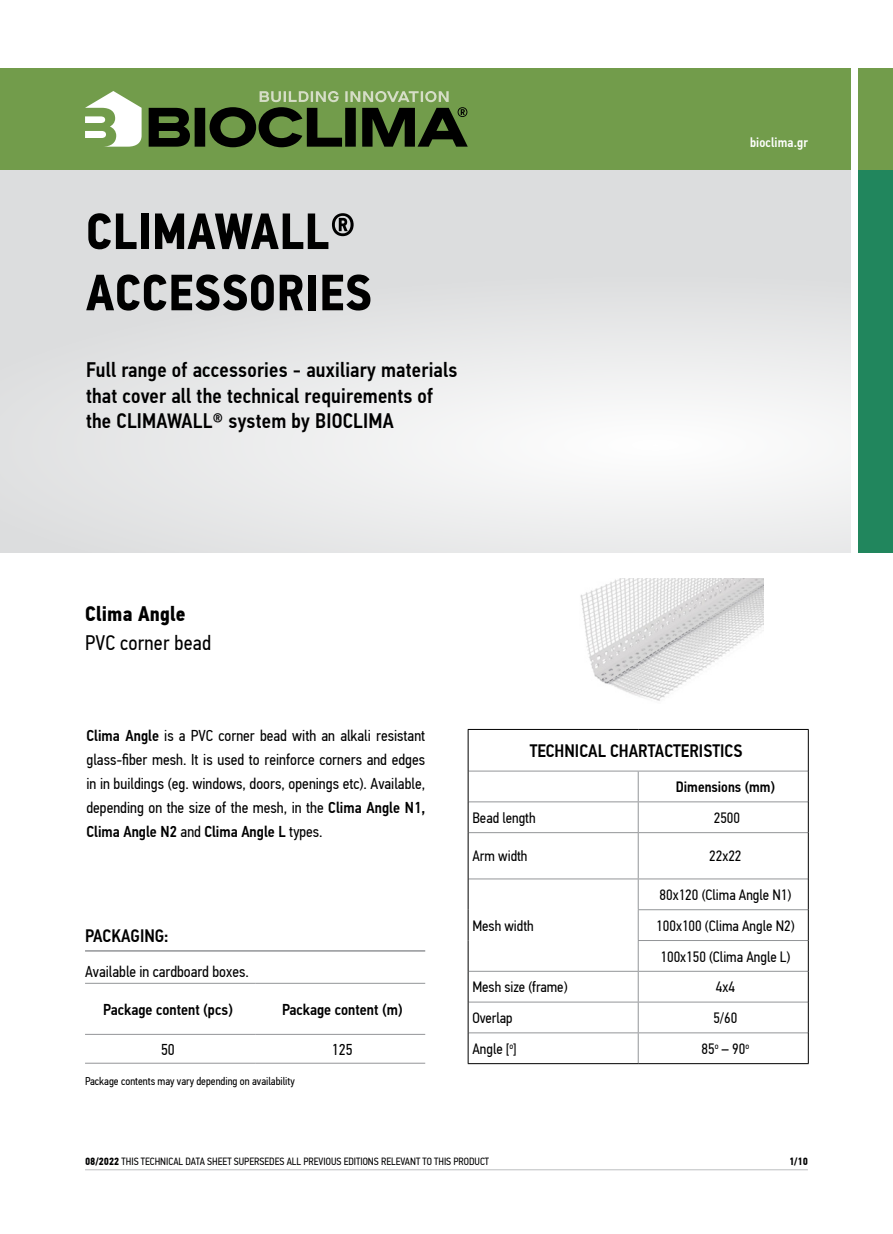
<style>
.page{position:relative;width:893px;height:1234px;background:#fff}
.page>*{position:absolute;margin:0;border:0;box-sizing:border-box;transform-origin:0 0}
.t1{font:700 51px/61.2px "PF Din Text Cond Pro";letter-spacing:.01em;color:#000}
.t2{font:500 21px/25.2px "PF Din Text Cond Pro";letter-spacing:.01em;color:#000}
.t3{font:21px "PF Din Text Cond Pro";letter-spacing:.01em;color:#000}
.t4{font:700 21px "PF Din Text Cond Pro";letter-spacing:.01em;color:#000}
.t5{font:500 18px "PF Din Text Cond Pro";color:#000}
.t6{font:15.75px/24px "PF Din Text Cond Pro";color:#000;text-align:justify}
.t7{font:500 15.75px "PF Din Text Cond Pro";color:#000}
.t8{font:15px/30.8px "PF Din Text Cond Pro";color:#000}
.t9{font:500 15px "PF Din Text Cond Pro";color:#000}
.t10{font:500 13.5px "PF Din Text Cond Pro";letter-spacing:.01em;color:#fff}
.t11{font:11.25px "PF Din Text Cond Pro";color:#000}
.t12{font:10.5px "PF Din Text Cond Pro";color:#000}
.t13{font:700 10.5px "PF Din Text Cond Pro";color:#000}
.s1{font-weight:500}
.s2{font-weight:700}
</style>
<div class="page">
<div style="left:0;top:68px;width:850px;height:102px;background:#729c4b"></div>
<div style="left:859px;top:68px;width:34px;height:102px;background:#729c4b"></div>
<hr style="left:85px;top:1169px;width:723px;height:1px;background:#bcbec0">
<svg style="left:85px;top:91px;width:57px;height:56px"></svg>
<svg style="left:149px;top:91px;width:319px;height:56px"></svg>
<div style="left:0;top:170px;width:850px;height:383px;background:#dcddde"></div>
<svg style="left:138px;top:272px;width:721px;height:281px;fill:#ebecec"></svg>
<div style="left:859px;top:170px;width:34px;height:383px;background:#21865d"></div>
<hr style="left:468px;top:770px;width:170px;height:1px;background:#939598">
<hr style="left:638px;top:770px;width:170px;height:1px;background:#939598">
<hr style="left:638px;top:771px;width:1px;height:30px;background:#939598">
<hr style="left:468px;top:801px;width:170px;height:1px;background:#939598">
<hr style="left:638px;top:801px;width:170px;height:1px;background:#939598">
<hr style="left:638px;top:802px;width:1px;height:30px;background:#939598">
<hr style="left:468px;top:832px;width:170px;height:1px;background:#939598">
<hr style="left:638px;top:832px;width:170px;height:1px;background:#939598">
<hr style="left:638px;top:832px;width:1px;height:46px;background:#939598">
<hr style="left:468px;top:878px;width:170px;height:1px;background:#939598">
<hr style="left:638px;top:878px;width:170px;height:1px;background:#939598">
<hr style="left:638px;top:879px;width:1px;height:30px;background:#939598">
<hr style="left:638px;top:909px;width:170px;height:1px;background:#939598">
<hr style="left:638px;top:909px;width:1px;height:30px;background:#939598">
<hr style="left:638px;top:939px;width:170px;height:1px;background:#939598">
<hr style="left:638px;top:940px;width:1px;height:30px;background:#939598">
<hr style="left:468px;top:970px;width:170px;height:1px;background:#939598">
<hr style="left:638px;top:970px;width:170px;height:1px;background:#939598">
<hr style="left:638px;top:971px;width:1px;height:30px;background:#939598">
<hr style="left:468px;top:1001px;width:170px;height:1px;background:#939598">
<hr style="left:638px;top:1001px;width:170px;height:1px;background:#939598">
<hr style="left:638px;top:1002px;width:1px;height:30px;background:#939598">
<hr style="left:468px;top:1032px;width:170px;height:1px;background:#939598">
<hr style="left:638px;top:1032px;width:170px;height:1px;background:#939598">
<hr style="left:638px;top:1032px;width:1px;height:30px;background:#939598">
<hr style="left:468px;top:729px;width:170px;height:1px;background:#000">
<hr style="left:468px;top:729px;width:1px;height:42px;background:#000">
<hr style="left:638px;top:729px;width:171px;height:1px;background:#000">
<hr style="left:808px;top:729px;width:1px;height:42px;background:#000">
<hr style="left:468px;top:771px;width:1px;height:30px;background:#000">
<hr style="left:808px;top:771px;width:1px;height:30px;background:#000">
<hr style="left:468px;top:801px;width:1px;height:31px;background:#000">
<hr style="left:808px;top:801px;width:1px;height:31px;background:#000">
<hr style="left:468px;top:832px;width:1px;height:46px;background:#000">
<hr style="left:808px;top:832px;width:1px;height:46px;background:#000">
<hr style="left:468px;top:878px;width:1px;height:31px;background:#000">
<hr style="left:468px;top:909px;width:1px;height:31px;background:#000">
<hr style="left:468px;top:940px;width:1px;height:31px;background:#000">
<hr style="left:808px;top:878px;width:1px;height:31px;background:#000">
<hr style="left:808px;top:909px;width:1px;height:31px;background:#000">
<hr style="left:808px;top:940px;width:1px;height:31px;background:#000">
<hr style="left:468px;top:971px;width:1px;height:30px;background:#000">
<hr style="left:808px;top:971px;width:1px;height:30px;background:#000">
<hr style="left:468px;top:1001px;width:1px;height:31px;background:#000">
<hr style="left:808px;top:1001px;width:1px;height:31px;background:#000">
<hr style="left:468px;top:1032px;width:1px;height:30px;background:#000">
<hr style="left:808px;top:1032px;width:1px;height:30px;background:#000">
<hr style="left:468px;top:1062px;width:170px;height:1px;background:#000">
<hr style="left:638px;top:1062px;width:171px;height:1px;background:#000">
<hr style="left:85px;top:949px;width:340px;height:2px;background:#939598">
<hr style="left:85px;top:1033px;width:170px;height:1px;background:#939598">
<hr style="left:255px;top:1033px;width:170px;height:1px;background:#939598">
<hr style="left:85px;top:1062px;width:170px;height:1px;background:#939598">
<hr style="left:255px;top:1062px;width:170px;height:1px;background:#939598">
<hr style="left:85px;top:982px;width:170px;height:1px;background:#939598">
<hr style="left:255px;top:982px;width:170px;height:1px;background:#939598">
<img style="left:580px;top:578px;width:184px;height:123px">
<h1 class="t1" style="left:86px;top:202px;width:287px">CLIMAWALL®<br>ACCESSORIES</h1>
<h2 class="t2" style="left:86px;top:358px;width:373px">Full range of accessories - auxiliary materials that cover all the technical requirements of the CLIMAWALL® system by BIOCLIMA</h2>
<p class="t10" style="left:750px;top:134px;width:59px">bioclima.gr</p>
<h2 class="t4" style="left:85px;top:600px;width:102px">Clima Angle</h2>
<h2 class="t3" style="left:85px;top:630px;width:128px">PVC corner bead</h2>
<p class="t6" style="left:86px;top:723px;width:340px"><span class="s1">Clima Angle</span> is a PVC corner bead with an alkali resistant glass-fiber mesh. It is used to reinforce corners and edges in in buildings (eg. windows, doors, openings etc). Available, depending on the size of the mesh, in the <span class="s1">Clima Angle N1, Clima Angle N2</span> and <span class="s1">Clima Angle L</span> types.</p>
<p class="t5" style="left:85px;top:924px;width:85px">PACKAGING:</p>
<p class="t6" style="left:85px;top:959px;width:165px">Available in cardboard boxes.</p>
<p class="t7" style="left:103px;top:999px;width:131px">Package content (pcs)</p>
<p class="t7" style="left:282px;top:999px;width:122px">Package content (m)</p>
<p class="t6" style="left:161px;top:1037px;width:15px">50</p>
<p class="t6" style="left:332px;top:1037px;width:22px">125</p>
<p class="t11" style="left:85px;top:1073px;width:211px">Package contents may vary depending on availability</p>
<p class="t5" style="left:530px;top:739px;width:214px">TECHNICAL CHARTACTERISTICS</p>
<p class="t9" style="left:676px;top:777px;width:101px">Dimensions (mm)</p>
<p class="t8" style="left:472px;top:802px;width:65px">Bead length</p>
<p class="t8" style="left:714px;top:802px;width:28px">2500</p>
<p class="t8" style="left:472px;top:840px;width:57px">Arm width</p>
<p class="t8" style="left:709px;top:840px;width:34px">22χ22</p>
<p class="t8" style="left:472px;top:910px;width:63px">Mesh width</p>
<p class="t8" style="left:656px;top:879px;width:140px">80χ120 (Clima Angle N1)<br>100χ100 (Clima Angle N2)<br>100χ150 (Clima Angle L)</p>
<p class="t8" style="left:472px;top:971px;width:97px">Mesh size (frame)</p>
<p class="t8" style="left:716px;top:971px;width:21px">4χ4</p>
<p class="t8" style="left:472px;top:1002px;width:42px">Overlap</p>
<p class="t8" style="left:713px;top:1002px;width:26px">5/60</p>
<p class="t8" style="left:472px;top:1033px;width:46px">Angle [<sup>ο</sup>]</p>
<p class="t8" style="left:701px;top:1033px;width:49px">85<sup>ο</sup> – 90<sup>ο</sup></p>
<p class="t12" style="left:85px;top:1154px;width:406px"><span class="s2">08/2022</span> ΤHIS TECHNICAL DATA SHEET SUPERSEDES ALL PREVIOUS EDITIONS RELEVANT TO THIS PRODUCT</p>
<p class="t13" style="left:789px;top:1154px;width:20px">1/10</p>
</div>
